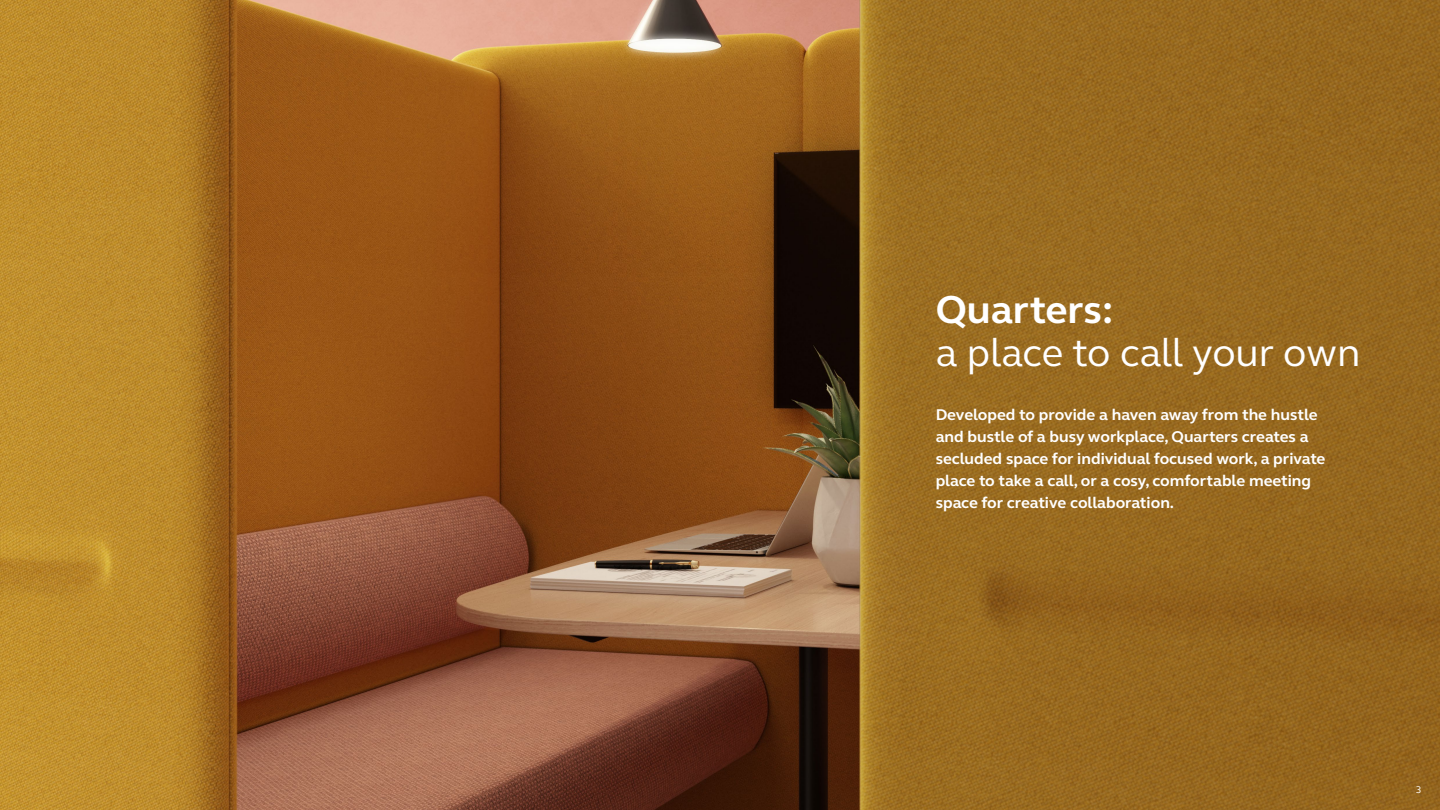
<style>
.page{position:relative;width:1440px;height:810px;background:#fff}
.page>*{position:absolute;margin:0;border:0;box-sizing:border-box;transform-origin:0 0}
.t1{font:40px "FS Elliot Pro";letter-spacing:-.01em;color:#fff}
.t2{font:700 40px "FS Elliot Pro";color:#fff}
.t3{font:700 16px/22px "FS Elliot Pro";color:#fff}
.t4{font:10px "FS Elliot Pro";color:#fff}
</style>
<div class="page">
<img style="left:0;top:0;width:859px;height:810px">
<svg style="left:859px;top:0;width:581px;height:810px;background:#986a20"></svg>
<h1 class="t2" style="left:936px;top:282px;width:179px">Quarters:</h1>
<h1 class="t1" style="left:936px;top:325px;width:426px">a place to call your own</h1>
<p class="t3" style="left:936px;top:403px;width:391px">Developed to provide a haven away from the hustle and bustle of a busy workplace, Quarters creates a secluded space for individual focused work, a private place to take a call, or a cosy, comfortable meeting space for creative collaboration.</p>
<p class="t4" style="left:1416px;top:783px;width:7px">3</p>
</div>
